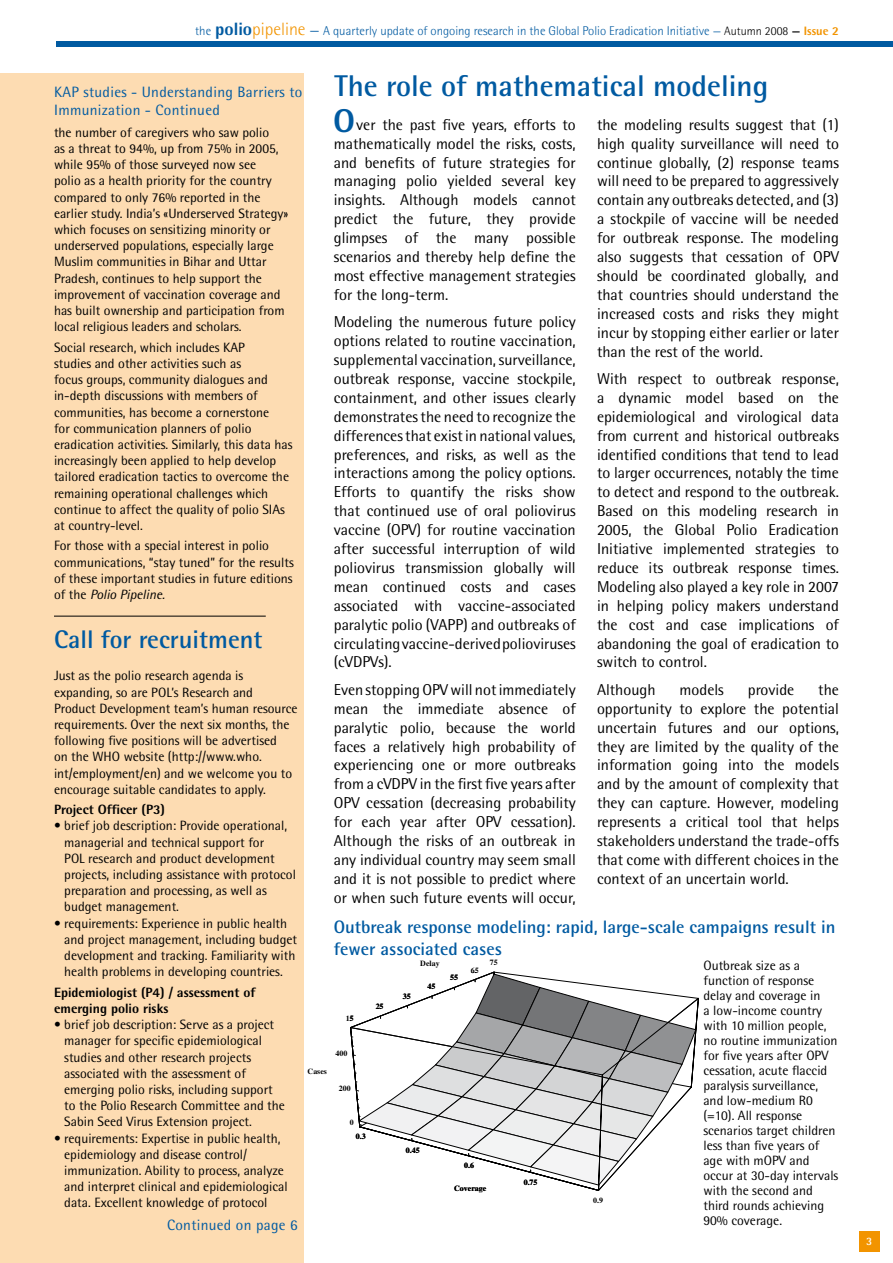
<style>
.page{position:relative;width:893px;height:1263px;background:#fff}
.page>*{position:absolute;margin:0;border:0;box-sizing:border-box;transform-origin:0 0}
.t1{font:800 32.85px "Rotis Semi Sans";color:#005aa1}
.t2{font:700 30px "Rotis Semi Sans";color:#005aa1}
.t3{font:700 25.5px "Rotis Semi Sans";color:#005aa1}
.t4{font:700 18px/21.6px "Rotis Semi Sans";color:#005aa1}
.t5{font:15.75px/18.9px "Rotis Semi Sans";color:#000;text-align:justify}
.t6{font:15px/18px "Rotis Semi Sans";letter-spacing:.02em;color:#005aa1}
.t7{font:13.5px/16.2px "Rotis Semi Sans";color:#000}
.t8{font:800 13.5px/16.2px "Rotis Semi Sans";color:#000}
.t9{font:300 12.75px "Rotis Semi Sans";color:#005aa1}
.t10{font:700 7.95px "Times";color:#000}
.s1{font-weight:800;font-size:17.85px}
.s2{font-size:17.85px;color:#f29400}
.s3{font-size:15.3px}
.s4{font-size:12.15px;color:#000}
.s5{font-weight:700;font-size:12.15px;color:#000}
.s6{font-weight:800;font-size:12.15px;color:#f29400}
.s7{font-style:italic}
</style>
<div class="page">
<div style="left:859px;top:1231px;width:21px;height:21px;background:#f29400"></div>
<div style="left:57px;top:41px;width:836px;height:5px;background:#005aa1"></div>
<div style="left:0;top:73px;width:304px;height:1190px;background:#fddcb2"></div>
<hr style="left:54px;top:616px;width:212px;height:1px;background:#000">
<svg style="left:350px;top:972px;width:346px;height:218px"></svg>
<p class="t9" style="left:195px;top:23px;width:645px">the <span class="s1">polio</span><span class="s2">pipeline</span> <span class="s3">—</span> A quarterly update of ongoing research in the Global Polio Eradication Initiative — <span class="s4">Autumn 2008</span> <span class="s5">—</span> <span class="s6">Issue 2</span></p>
<p class="t6" style="left:54px;top:83px;width:250px">KAP studies - Understanding Barriers to<br>Immunization - Continued</p>
<h2 class="t2" style="left:334px;top:67px;width:435px">The role of mathematical modeling</h2>
<h1 class="t1" style="left:333px;top:100px;width:23px">O</h1>
<p class="t5" style="left:597px;top:115px;width:243px">the modeling results suggest that (1) high quality surveillance will need to continue globally, (2) response teams will need to be prepared to aggressively contain any outbreaks detected, and (3) a stockpile of vaccine will be needed for outbreak response. The modeling also suggests that cessation of OPV should be coordinated globally, and that countries should understand the increased costs and risks they might incur by stopping either earlier or later than the rest of the world.</p>
<p class="t5" style="left:597px;top:369px;width:243px">With respect to outbreak response, a dynamic model based on the epidemiological and virological data from current and historical outbreaks identified conditions that tend to lead to larger occurrences, notably the time to detect and respond to the outbreak.<br>Based on this modeling research in 2005, the Global Polio Eradication Initiative implemented strategies to reduce its outbreak response times.<br>Modeling also played a key role in 2007 in helping policy makers understand the cost and case implications of abandoning the goal of eradication to switch to control.</p>
<p class="t5" style="left:597px;top:680px;width:60px">Although</p>
<p class="t5" style="left:680px;top:680px;width:46px">models</p>
<p class="t5" style="left:748px;top:680px;width:48px">provide</p>
<p class="t5" style="left:334px;top:115px;width:243px;text-indent:23px">ver the past five years, efforts to mathematically model the risks, costs, and benefits of future strategies for managing polio yielded several key insights. Although models cannot predict the future, they provide glimpses of the many possible scenarios and thereby help define the most effective management strategies for the long-term.</p>
<p class="t5" style="left:334px;top:312px;width:243px">Modeling the numerous future policy options related to routine vaccination, supplemental vaccination, surveillance, outbreak response, vaccine stockpile, containment, and other issues clearly demonstrates the need to recognize the differences that exist in national values, preferences, and risks, as well as the interactions among the policy options.<br>Efforts to quantify the risks show that continued use of oral poliovirus vaccine (OPV) for routine vaccination after successful interruption of wild poliovirus transmission globally will mean continued costs and cases associated with vaccine-associated paralytic polio (VAPP) and outbreaks of circulating vaccine-derived polioviruses (cVDPVs).</p>
<p class="t5" style="left:334px;top:680px;width:243px">Even stopping OPV will not immediately mean the immediate absence of paralytic polio, because the world faces a relatively high probability of experiencing one or more outbreaks from a cVDPV in the first five years after OPV cessation (decreasing probability for each year after OPV cessation).<br>Although the risks of an outbreak in any individual country may seem small and it is not possible to predict where or when such future events will occur,</p>
<p class="t7" style="left:54px;top:124px;width:236px">the number of caregivers who saw polio<br>as a threat to 94%, up from 75% in 2005, while 95% of those surveyed now see<br>polio as a health priority for the country compared to only 76% reported in the earlier study. India’s «Underserved Strategy» which focuses on sensitizing minority or underserved populations, especially large Muslim communities in Bihar and Uttar Pradesh, continues to help support the improvement of vaccination coverage and has built ownership and participation from local religious leaders and scholars.</p>
<p class="t7" style="left:54px;top:339px;width:240px">Social research, which includes KAP<br>studies and other activities such as<br>focus groups, community dialogues and in-depth discussions with members of communities, has become a cornerstone<br>for communication planners of polio eradication activities. Similarly, this data has increasingly been applied to help develop tailored eradication tactics to overcome the remaining operational challenges which continue to affect the quality of polio SIAs at country-level.</p>
<p class="t7" style="left:54px;top:538px;width:241px">For those with a special interest in polio communications, “stay tuned” for the results of these important studies in future editions of the <span class="s7">Polio Pipeline.</span></p>
<h3 class="t3" style="left:54px;top:624px;width:210px">Call for recruitment</h3>
<p class="t7" style="left:54px;top:668px;width:245px">Just as the polio research agenda is expanding, so are POL’s Research and Product Development team’s human resource requirements. Over the next six months, the following five positions will be advertised<br>on the WHO website (http://www.who. int/employment/en) and we welcome you to encourage suitable candidates to apply.</p>
<p class="t8" style="left:54px;top:801px;width:113px">Project Officer (P3)</p>
<p class="t7" style="left:64px;top:818px;width:233px;text-indent:-10px">• brief job description: Provide operational, managerial and technical support for<br>POL research and product development projects, including assistance with protocol preparation and processing, as well as budget management.</p>
<p class="t7" style="left:64px;top:915px;width:234px;text-indent:-10px">• requirements: Experience in public health and project management, including budget development and tracking. Familiarity with health problems in developing countries.</p>
<p class="t8" style="left:54px;top:984px;width:203px">Epidemiologist (P4) / assessment of emerging polio risks</p>
<p class="t7" style="left:64px;top:1016px;width:222px;text-indent:-10px">• brief job description: Serve as a project manager for specific epidemiological studies and other research projects associated with the assessment of emerging polio risks, including support to the Polio Research Committee and the Sabin Seed Virus Extension project.</p>
<p class="t7" style="left:64px;top:1130px;width:225px;text-indent:-10px">• requirements: Expertise in public health, epidemiology and disease control/ immunization. Ability to process, analyze and interpret clinical and epidemiological data. Excellent knowledge of protocol</p>
<p class="t5" style="left:597px;top:680px;width:243px;text-indent:221px">the opportunity to explore the potential uncertain futures and our options, they are limited by the quality of the information going into the models and by the amount of complexity that they can capture. However, modeling represents a critical tool that helps stakeholders understand the trade-offs that come with different choices in the context of an uncertain world.</p>
<p class="t4" style="left:334px;top:916px;width:503px">Outbreak response modeling: rapid, large-scale campaigns result in fewer associated cases</p>
<p class="t7" style="left:703px;top:958px;width:136px;line-height:15px">Outbreak size as a function of response delay and coverage in<br>a low-income country with 10 million people, no routine immunization for five years after OPV cessation, acute flaccid paralysis surveillance, and low-medium R0 (=10). All response scenarios target children less than five years of age with mOPV and occur at 30-day intervals with the second and third rounds achieving<br>90% coverage.</p>
<p class="t10" style="left:420px;top:958px;width:21px">Delay</p>
<p class="t10" style="left:490px;top:958px;width:9px">75</p>
<p class="t10" style="left:471px;top:965px;width:9px">65</p>
<p class="t10" style="left:450px;top:973px;width:9px">55</p>
<p class="t10" style="left:427px;top:982px;width:9px">45</p>
<p class="t10" style="left:403px;top:991px;width:9px">35</p>
<p class="t10" style="left:376px;top:1002px;width:9px">25</p>
<p class="t10" style="left:346px;top:1013px;width:9px">15</p>
<p class="t10" style="left:335px;top:1048px;width:13px">400</p>
<p class="t10" style="left:308px;top:1066px;width:21px">Cases</p>
<p class="t10" style="left:339px;top:1083px;width:13px">200</p>
<p class="t10" style="left:350px;top:1117px;width:5px">0</p>
<p class="t10" style="left:356px;top:1132px;width:11px">0.3</p>
<p class="t10" style="left:406px;top:1146px;width:15px">0.45</p>
<p class="t10" style="left:464px;top:1161px;width:11px">0.6</p>
<p class="t10" style="left:524px;top:1177px;width:15px">0.75</p>
<p class="t10" style="left:454px;top:1184px;width:34px">Coverage</p>
<p class="t10" style="left:593px;top:1195px;width:11px">0.9</p>
<p class="t6" style="left:167px;top:1216px;width:132px">Continued on page 6</p>
</div>
